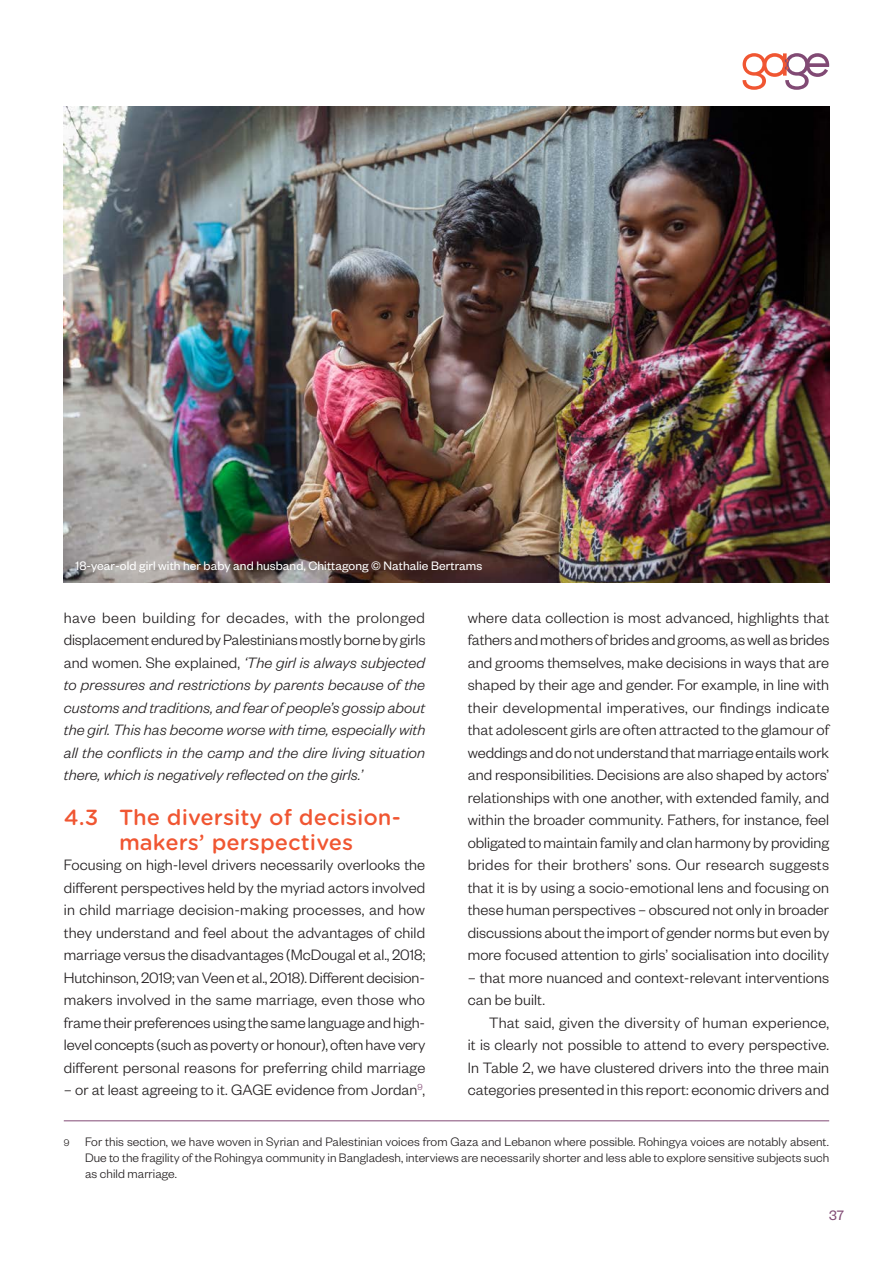
<style>
.page{position:relative;width:893px;height:1263px;background:#fff}
.page>*{position:absolute;margin:0;border:0;box-sizing:border-box;transform-origin:0 0}
.t1{font:500 21px/25.2px "Gotham Rnd S Sm";color:#f05632;text-align:center}
.Body_text_1st_Para{font:300 16.5px/22.5px "Founders Grotesk";letter-spacing:.005em;color:#231f20;text-align:justify}
.Body_text{font:italic 300 16.5px/22.5px "Founders Grotesk";letter-spacing:.005em;color:#231f20;text-align:justify}
.Body_text-2{font:300 16.5px/22.5px "Founders Grotesk";letter-spacing:.005em;color:#231f20;text-align:justify}
.t2{font:15px "Founders Grotesk";color:#814a74}
.Footnotes{font:300 13.5px/16.2px "Founders Grotesk";letter-spacing:.005em;color:#231f20;text-align:justify}
.Image_source{font:13.5px "Founders Grotesk";letter-spacing:.005em;color:#fff}
.s1{font-style:normal}
.s2{font-size:10.5px}
</style>
<div class="page">
<svg style="left:742px;top:53px;width:87px;height:37px"></svg>
<hr style="left:64px;top:1120px;width:765px;height:1px;background:#814a74">
<img style="left:64px;top:106px;width:765px;height:477px">
<p class="Image_source" style="left:75px;top:557px;width:408px">18-year-old girl with her baby and husband, Chittagong © Nathalie Bertrams</p>
<p class="Body_text" style="left:64px;top:605px;width:363px"><span class="s1">have been building for decades, with the prolonged displacement endured by Palestinians mostly borne by girls and women. She explained,</span> ‘The girl is always subjected to pressures and restrictions by parents because of the customs and traditions, and fear of people’s gossip about the girl. This has become worse with time, especially with all the conflicts in the camp and the dire living situation there, which is negatively reflected on the girls.’</p>
<p class="t1" style="left:64px;top:804px;width:338px">4.3 The diversity of decision&shy;makers’ perspectives</p>
<p class="Body_text_1st_Para" style="left:64px;top:853px;width:363px">Focusing on high-level drivers necessarily overlooks the different perspectives held by the myriad actors involved in child marriage decision-making processes, and how they understand and feel about the advantages of child marriage versus the disadvantages (McDougal et al., 2018; Hutchinson, 2019; van Veen et al., 2018). Different decision&shy;makers involved in the same marriage, even those who frame their preferences using the same language and high&shy;level concepts (such as poverty or honour), often have very different personal reasons for preferring child marriage</p>
<p class="Body_text_1st_Para" style="left:64px;top:1078px;width:363px">– or at least agreeing to it. GAGE evidence from Jordan<sup>9</sup>,</p>
<p class="Footnotes" style="left:85px;top:1132px;width:746px;text-indent:-21px"><span class="s2">9</span> For this section, we have woven in Syrian and Palestinian voices from Gaza and Lebanon where possible. Rohingya voices are notably absent.<br>Due to the fragility of the Rohingya community in Bangladesh, interviews are necessarily shorter and less able to explore sensitive subjects such as child marriage.</p>
<p class="Body_text_1st_Para" style="left:468px;top:605px;width:363px">where data collection is most advanced, highlights that fathers and mothers of brides and grooms, as well as brides and grooms themselves, make decisions in ways that are shaped by their age and gender. For example, in line with their developmental imperatives, our findings indicate that adolescent girls are often attracted to the glamour of weddings and do not understand that marriage entails work and responsibilities. Decisions are also shaped by actors’ relationships with one another, with extended family, and within the broader community. Fathers, for instance, feel obligated to maintain family and clan harmony by providing brides for their brothers’ sons. Our research suggests that it is by using a socio-emotional lens and focusing on these human perspectives – obscured not only in broader discussions about the import of gender norms but even by more focused attention to girls’ socialisation into docility</p>
<p class="Body_text_1st_Para" style="left:468px;top:965px;width:363px">– that more nuanced and context-relevant interventions can be built.</p>
<p class="Body_text-2" style="left:468px;top:1010px;width:363px;text-indent:21px">That said, given the diversity of human experience, it is clearly not possible to attend to every perspective.<br>In Table 2, we have clustered drivers into the three main categories presented in this report: economic drivers and</p>
<p class="t2" style="left:829px;top:1206px;width:16px">37</p>
</div>
